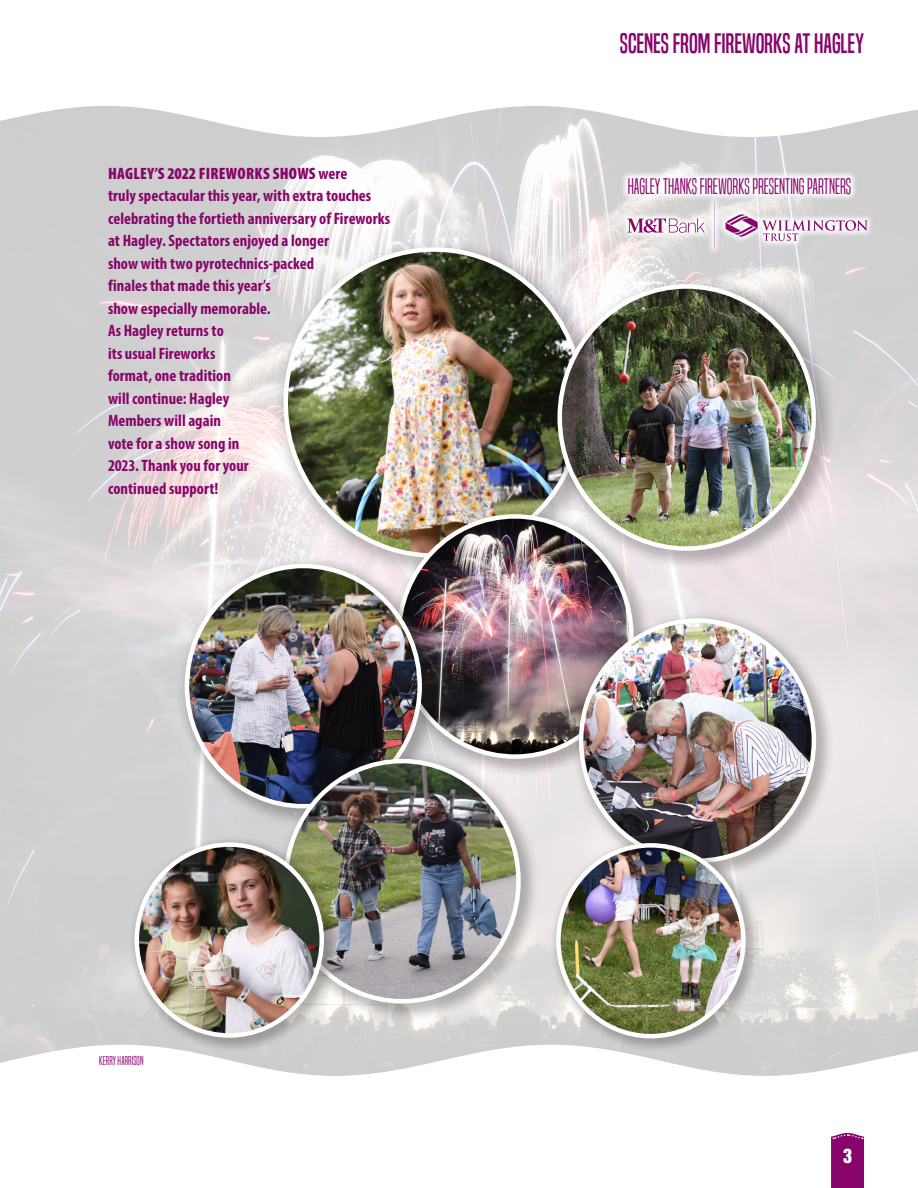
<style>
.page{position:relative;width:918px;height:1188px;background:#fff}
.page>*{position:absolute;margin:0;border:0;box-sizing:border-box;transform-origin:0 0}
.t1{font:26.25px "Built Titling Rg";letter-spacing:-.005em;color:#87056a}
.box_2{font:21px "Built Titling Lt";color:#87056a}
.t2{font:18px "Helvetica Inserat LT Std";color:#fff}
.story_text{font:700 condensed 16.5px/22.5px "Myriad Pro";letter-spacing:.005em;color:#87056a}
.box_2-2{font:12px "Built Titling Lt";letter-spacing:.015em;color:#87056a}
.s1{font-weight:900}
</style>
<div class="page">
<img style="left:0;top:106px;width:918px;height:970px">
<svg style="left:831px;top:1133px;width:33px;height:55px;background:#8b0f70"></svg>
<svg style="left:620px;top:170px;width:254px;height:86px"></svg>
<img style="left:619px;top:202px;width:257px;height:47px">
<div style="left:272px;top:236px;width:337px;height:346px;background:#231f20;opacity:.3"></div>
<img style="left:286px;top:250px;width:296px;height:306px">
<div style="left:548px;top:275px;width:289px;height:297px;background:#231f20;opacity:.3"></div>
<img style="left:560px;top:286px;width:254px;height:263px">
<div style="left:388px;top:506px;width:265px;height:272px;background:#231f20;opacity:.3"></div>
<img style="left:399px;top:516px;width:232px;height:241px">
<div style="left:571px;top:610px;width:264px;height:272px;background:#231f20;opacity:.3"></div>
<img style="left:581px;top:621px;width:233px;height:240px">
<div style="left:176px;top:556px;width:265px;height:272px;background:#231f20;opacity:.3"></div>
<img style="left:187px;top:566px;width:233px;height:240px">
<div style="left:275px;top:751px;width:265px;height:272px;background:#231f20;opacity:.3"></div>
<img style="left:286px;top:761px;width:233px;height:240px">
<div style="left:127px;top:835px;width:213px;height:218px;background:#231f20;opacity:.3"></div>
<img style="left:137px;top:845px;width:185px;height:190px">
<div style="left:135px;top:842px;width:189px;height:196px;border:4px solid #fff;border-radius:50%"></div>
<div style="left:549px;top:836px;width:212px;height:218px;background:#231f20;opacity:.3"></div>
<img style="left:558px;top:845px;width:185px;height:191px">
<div style="left:556px;top:843px;width:190px;height:195px;border:4px solid #fff;border-radius:50%"></div>
<p class="story_text" style="left:108px;top:162px;width:284px"><span class="s1">HAGLEY’S 2022 FIREWORKS SHOWS</span> were<br>truly spectacular this year, with extra touches celebrating the fortieth anniversary of Fireworks at Hagley. Spectators enjoyed a longer<br>show with two pyrotechnics-packed<br>finales that made this year’s<br>show especially memorable.<br>As Hagley returns to<br>its usual Fireworks<br>format, one tradition<br>will continue: Hagley<br>Members will again<br>vote for a show song in<br>2023. Thank you for your<br>continued support!</p>
<p class="box_2-2" style="left:99px;top:1054px;width:46px">KERRY HARRISON</p>
<p class="t1" style="left:620px;top:28px;width:246px">SCENES FROM FIREWORKS AT HAGLEY</p>
<p class="box_2" style="left:628px;top:174px;width:225px">HAGLEY THANKS FIREWORKS PRESENTING PARTNERS</p>
<p class="t2" style="left:843px;top:1145px;width:10px">3</p>
</div>
